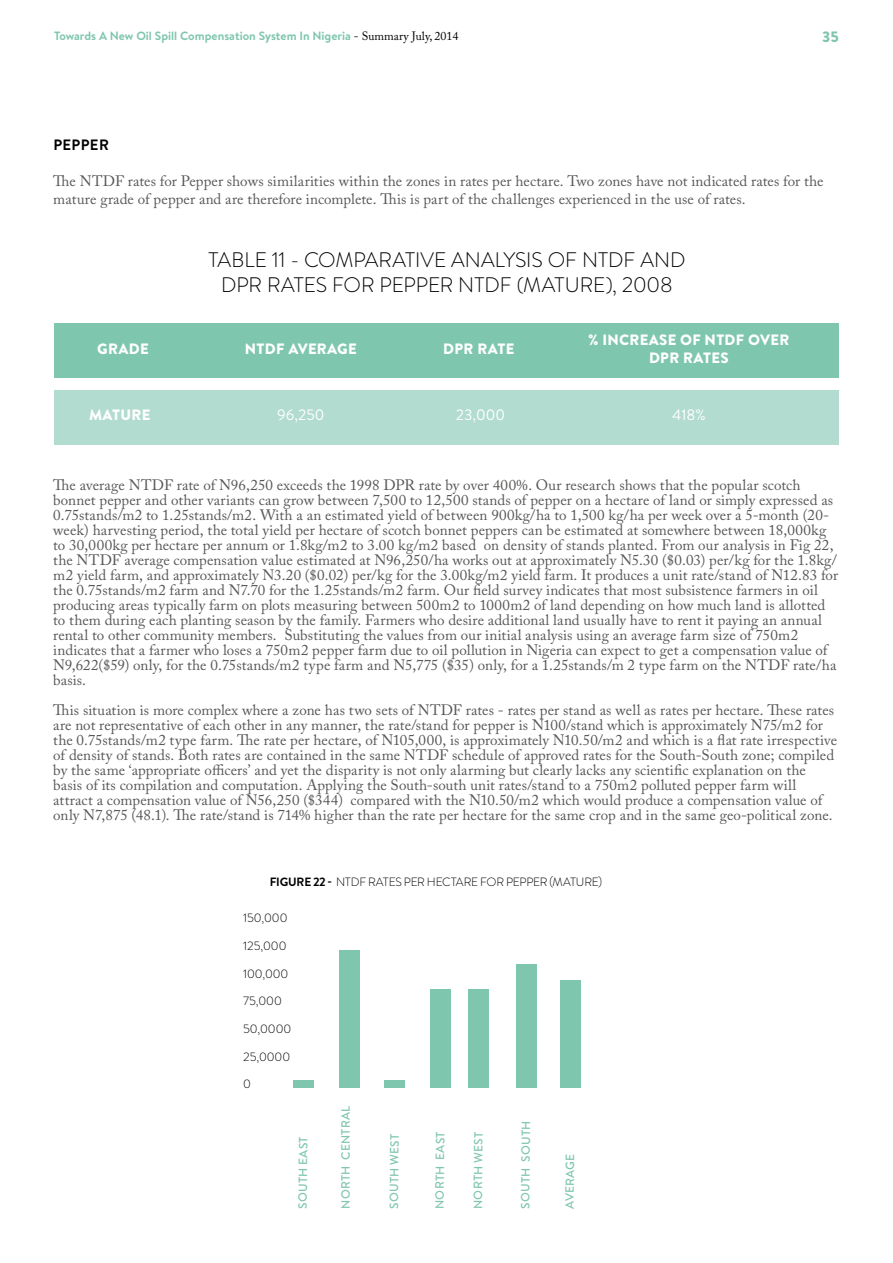
<style>
.page{position:relative;width:893px;height:1263px;background:#fff}
.page>*{position:absolute;margin:0;border:0;box-sizing:border-box;transform-origin:0 0}
.t1{font:300 21px/25.2px "Brandon Text";letter-spacing:-.005em;color:#000;text-align:center}
.t2{font:15px/15px "Adobe Caslon Pro";letter-spacing:.005em;color:#575756}
.t3{font:900 15px/18px "Brandon Text";letter-spacing:.02em;color:#fff;text-align:center}
.t4{font:15px "Brandon Text";color:#fff}
.t5{font:700 15px "Brandon Text";letter-spacing:.02em;color:#000}
.t6{font:900 15px "Brandon Text";color:#7fc6af}
.t7{font:300 12px "Brandon Text";letter-spacing:-.005em;color:#000}
.t8{font:500 12px "Brandon Text";letter-spacing:.01em;color:#7fc6af}
.t9{font:700 12px "Brandon Text";color:#7fc6af}
.s1{font-family:"Adobe Caslon Pro";font-weight:400;color:#000}
.s2{font-weight:700}
</style>
<div class="page">
<div style="left:55px;top:391px;width:784px;height:54px;background:#b2dccf"></div>
<div style="left:54px;top:323px;width:784px;height:54px;background:#7fc6af"></div>
<div style="left:294px;top:1080px;width:20px;height:8px;background:#7fc6af"></div>
<div style="left:430px;top:989px;width:21px;height:99px;background:#7fc6af"></div>
<div style="left:469px;top:989px;width:20px;height:99px;background:#7fc6af"></div>
<div style="left:339px;top:950px;width:20px;height:138px;background:#7fc6af"></div>
<div style="left:385px;top:1080px;width:20px;height:8px;background:#7fc6af"></div>
<div style="left:516px;top:964px;width:20px;height:124px;background:#7fc6af"></div>
<div style="left:560px;top:980px;width:21px;height:108px;background:#7fc6af"></div>
<p class="t9" style="left:54px;top:28px;width:406px">Towards A New Oil Spill Compensation System In Nigeria <span class="s1">- Summary July, 2014</span></p>
<p class="t6" style="left:822px;top:26px;width:18px">35</p>
<p class="t5" style="left:53px;top:135px;width:57px">PEPPER</p>
<p class="t2" style="left:53px;top:172px;width:772px;line-height:18px">The NTDF rates for Pepper shows similarities within the zones in rates per hectare. Two zones have not indicated rates for the mature grade of pepper and are therefore incomplete. This is part of the challenges experienced in the use of rates.</p>
<h1 class="t1" style="left:208px;top:246px;width:479px">TABLE 11 - COMPARATIVE ANALYSIS OF NTDF AND<br>DPR RATES FOR PEPPER NTDF (MATURE), 2008</h1>
<p class="t3" style="left:97px;top:339px;width:53px">GRADE</p>
<p class="t3" style="left:245px;top:340px;width:114px">NTDF AVERAGE</p>
<p class="t3" style="left:443px;top:339px;width:73px">DPR RATE</p>
<p class="t3" style="left:588px;top:331px;width:203px">% INCREASE OF NTDF OVER<br>DPR RATES</p>
<p class="t3" style="left:89px;top:406px;width:63px">MATURE</p>
<p class="t4" style="left:277px;top:405px;width:49px">96,250</p>
<p class="t4" style="left:456px;top:405px;width:51px">23,000</p>
<p class="t4" style="left:672px;top:405px;width:35px">418%</p>
<p class="t2" style="left:53px;top:477px;width:786px">The average NTDF rate of N96,250 exceeds the 1998 DPR rate by over 400%. Our research shows that the popular scotch bonnet pepper and other variants can grow between 7,500 to 12,500 stands of pepper on a hectare of land or simply expressed as 0.75stands/m2 to 1.25stands/m2. With a an estimated yield of between 900kg/ha to 1,500 kg/ha per week over a 5-month (20- week) harvesting period, the total yield per hectare of scotch bonnet peppers can be estimated at somewhere between 18,000kg to 30,000kg per hectare per annum or 1.8kg/m2 to 3.00 kg/m2 based on density of stands planted. From our analysis in Fig 22, the NTDF average compensation value estimated at N96,250/ha works out at approximately N5.30 ($0.03) per/kg for the 1.8kg/ m2 yield farm, and approximately N3.20 ($0.02) per/kg for the 3.00kg/m2 yield farm. It produces a unit rate/stand of N12.83 for the 0.75stands/m2 farm and N7.70 for the 1.25stands/m2 farm. Our field survey indicates that most subsistence farmers in oil producing areas typically farm on plots measuring between 500m2 to 1000m2 of land depending on how much land is allotted to them during each planting season by the family. Farmers who desire additional land usually have to rent it paying an annual rental to other community members. Substituting the values from our initial analysis using an average farm size of 750m2 indicates that a farmer who loses a 750m2 pepper farm due to oil pollution in Nigeria can expect to get a compensation value of N9,622($59) only, for the 0.75stands/m2 type farm and N5,775 ($35) only, for a 1.25stands/m 2 type farm on the NTDF rate/ha basis.</p>
<p class="t2" style="left:53px;top:702px;width:785px">This situation is more complex where a zone has two sets of NTDF rates - rates per stand as well as rates per hectare. These rates are not representative of each other in any manner, the rate/stand for pepper is N100/stand which is approximately N75/m2 for the 0.75stands/m2 type farm. The rate per hectare, of N105,000, is approximately N10.50/m2 and which is a flat rate irrespective of density of stands. Both rates are contained in the same NTDF schedule of approved rates for the South-South zone; compiled by the same ‘appropriate officers’ and yet the disparity is not only alarming but clearly lacks any scientific explanation on the basis of its compilation and computation. Applying the South-south unit rates/stand to a 750m2 polluted pepper farm will attract a compensation value of N56,250 ($344) compared with the N10.50/m2 which would produce a compensation value of only N7,875 (48.1). The rate/stand is 714% higher than the rate per hectare for the same crop and in the same geo-political zone.</p>
<p class="t7" style="left:270px;top:873px;width:334px"><span class="s2">FIGURE 22 -</span> NTDF RATES PER HECTARE FOR PEPPER (MATURE)</p>
<p class="t7" style="left:243px;top:910px;width:46px">150,000</p>
<p class="t7" style="left:243px;top:937px;width:45px">125,000</p>
<p class="t7" style="left:243px;top:965px;width:47px">100,000</p>
<p class="t7" style="left:243px;top:993px;width:40px">75,000</p>
<p class="t7" style="left:243px;top:1020px;width:50px">50,0000</p>
<p class="t7" style="left:243px;top:1048px;width:49px">25,0000</p>
<p class="t7" style="left:243px;top:1076px;width:9px">0</p>
<p class="t8" style="left:295px;top:1209px;width:74px;rotate:-90deg">SOUTH EAST</p>
<p class="t8" style="left:337px;top:1209px;width:105px;rotate:-90deg">NORTH CENTRAL</p>
<p class="t8" style="left:386px;top:1209px;width:77px;rotate:-90deg">SOUTH WEST</p>
<p class="t8" style="left:432px;top:1209px;width:79px;rotate:-90deg">NORTH EAST</p>
<p class="t8" style="left:470px;top:1209px;width:79px;rotate:-90deg">NORTH WEST</p>
<p class="t8" style="left:517px;top:1209px;width:90px;rotate:-90deg">SOUTH SOUTH</p>
<p class="t8" style="left:562px;top:1209px;width:57px;rotate:-90deg">AVERAGE</p>
</div>
